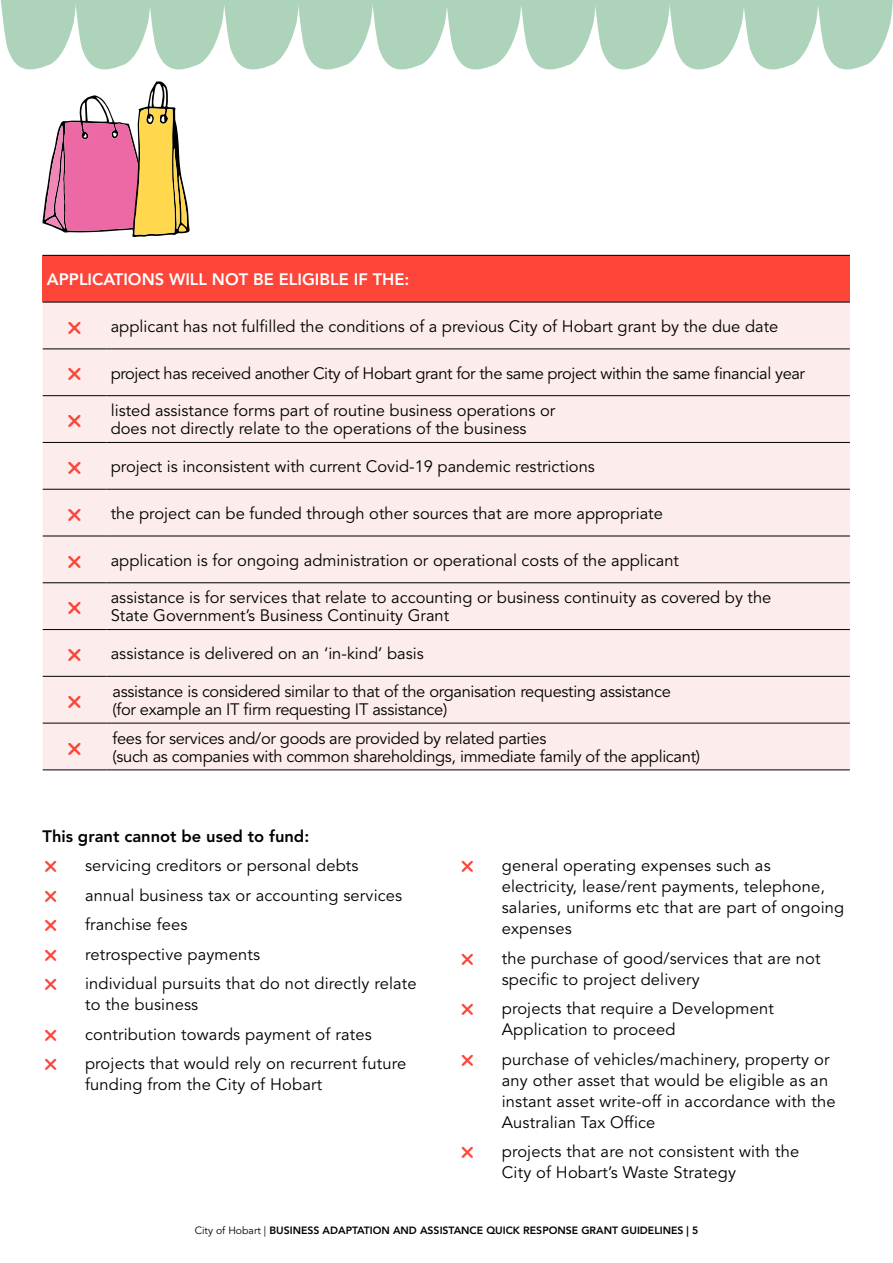
<style>
.page{position:relative;width:893px;height:1263px;background:#fff}
.page>*{position:absolute;margin:0;border:0;box-sizing:border-box;transform-origin:0 0}
.t1{font:16.5px/21px "Avenir LT Std";color:#000}
.t2{font:16.5px/18px "Avenir LT Std";letter-spacing:-.02em;color:#000}
.t3{font:16.5px "Avenir LT Std";letter-spacing:-.025em;color:#000}
.t4{font:800 16.5px "Avenir LT Std";color:#fff}
.t5{font:800 16.5px "Avenir LT Std";color:#000}
.t6{font:800 10.5px "Avenir LT Std";color:#000}
.s1{font-weight:400}
</style>
<div class="page">
<svg style="left:0;top:0;width:893px;height:70px"></svg>
<svg style="left:42px;top:81px;width:148px;height:156px"></svg>
<div style="left:43px;top:255px;width:807px;height:47px;background:#fd4539"></div>
<div style="left:43px;top:303px;width:807px;height:467px;background:#fcecec"></div>
<hr style="left:43px;top:255px;width:63px;height:1px;background:#000">
<hr style="left:106px;top:255px;width:744px;height:1px;background:#000">
<hr style="left:43px;top:302px;width:63px;height:1px;background:#000">
<hr style="left:106px;top:302px;width:744px;height:1px;background:#000">
<hr style="left:43px;top:349px;width:63px;height:1px;background:#000">
<hr style="left:106px;top:349px;width:744px;height:1px;background:#000">
<hr style="left:43px;top:395px;width:63px;height:1px;background:#000">
<hr style="left:106px;top:395px;width:744px;height:1px;background:#000">
<hr style="left:43px;top:442px;width:63px;height:1px;background:#000">
<hr style="left:106px;top:442px;width:744px;height:1px;background:#000">
<hr style="left:43px;top:489px;width:63px;height:1px;background:#000">
<hr style="left:106px;top:489px;width:744px;height:1px;background:#000">
<hr style="left:43px;top:536px;width:63px;height:1px;background:#000">
<hr style="left:106px;top:536px;width:744px;height:1px;background:#000">
<hr style="left:43px;top:582px;width:63px;height:1px;background:#000">
<hr style="left:106px;top:582px;width:744px;height:1px;background:#000">
<hr style="left:43px;top:629px;width:63px;height:1px;background:#000">
<hr style="left:106px;top:629px;width:744px;height:1px;background:#000">
<hr style="left:43px;top:676px;width:63px;height:1px;background:#000">
<hr style="left:106px;top:676px;width:744px;height:1px;background:#000">
<hr style="left:43px;top:723px;width:63px;height:1px;background:#000">
<hr style="left:106px;top:723px;width:744px;height:1px;background:#000">
<hr style="left:43px;top:770px;width:63px;height:1px;background:#000">
<hr style="left:106px;top:770px;width:744px;height:1px;background:#000">
<svg style="left:69px;top:322px;width:12px;height:11px"></svg>
<svg style="left:69px;top:368px;width:12px;height:12px"></svg>
<svg style="left:69px;top:415px;width:12px;height:12px"></svg>
<svg style="left:69px;top:462px;width:12px;height:12px"></svg>
<svg style="left:69px;top:509px;width:12px;height:12px"></svg>
<svg style="left:69px;top:555px;width:12px;height:12px"></svg>
<svg style="left:69px;top:602px;width:12px;height:12px"></svg>
<svg style="left:69px;top:649px;width:12px;height:12px"></svg>
<svg style="left:69px;top:696px;width:12px;height:12px"></svg>
<svg style="left:69px;top:742px;width:12px;height:12px"></svg>
<p class="t4" style="left:47px;top:269px;width:364px">APPLICATIONS WILL NOT BE ELIGIBLE IF THE:</p>
<p class="t1" style="left:111px;top:316px;width:669px">applicant has not fulfilled the conditions of a previous City of Hobart grant by the due date</p>
<p class="t3" style="left:111px;top:363px;width:696px">project has received another City of Hobart grant for the same project within the same financial year</p>
<p class="t1" style="left:111px;top:402px;width:446px;line-height:18px">listed assistance forms part of routine business operations or does not directly relate to the operations of the business</p>
<p class="t1" style="left:111px;top:456px;width:486px">project is inconsistent with current Covid-19 pandemic restrictions</p>
<p class="t1" style="left:111px;top:503px;width:554px">the project can be funded through other sources that are more appropriate</p>
<p class="t1" style="left:111px;top:550px;width:570px">application is for ongoing administration or operational costs of the applicant</p>
<p class="t1" style="left:111px;top:589px;width:662px;line-height:18px">assistance is for services that relate to accounting or business continuity as covered by the<br>State Government’s Business Continuity Grant</p>
<p class="t1" style="left:111px;top:643px;width:314px">assistance is delivered on an ‘in-kind’ basis</p>
<p class="t2" style="left:112px;top:683px;width:560px">assistance is considered similar to that of the organisation requesting assistance (for example an IT firm requesting IT assistance)</p>
<p class="t2" style="left:112px;top:729px;width:589px">fees for services and/or goods are provided by related parties<br>(such as companies with common shareholdings, immediate family of the applicant)</p>
<p class="t5" style="left:43px;top:826px;width:268px">This grant cannot be used to fund:</p>
<p class="t1" style="left:85px;top:851px;width:333px;line-height:29.5px">servicing creditors or personal debts<br>annual business tax or accounting services franchise fees<br>retrospective payments<br>individual pursuits that do not directly relate</p>
<p class="t1" style="left:85px;top:990px;width:323px;line-height:29.5px">to the business<br>contribution towards payment of rates projects that would rely on recurrent future</p>
<p class="t1" style="left:85px;top:1074px;width:239px">funding from the City of Hobart</p>
<p class="t1" style="left:502px;top:855px;width:344px">general operating expenses such as electricity, lease/rent payments, telephone, salaries, uniforms etc that are part of ongoing expenses</p>
<p class="t1" style="left:502px;top:948px;width:320px">the purchase of good/services that are not specific to project delivery</p>
<p class="t1" style="left:502px;top:998px;width:274px">projects that require a Development<br>Application to proceed</p>
<p class="t1" style="left:502px;top:1049px;width:335px">purchase of vehicles/machinery, property or any other asset that would be eligible as an instant asset write-off in accordance with the Australian Tax Office</p>
<p class="t1" style="left:502px;top:1141px;width:299px">projects that are not consistent with the<br>City of Hobart’s Waste Strategy</p>
<p class="t6" style="left:195px;top:1224px;width:505px"><span class="s1">City of Hobart |</span> BUSINESS ADAPTATION AND ASSISTANCE QUICK RESPONSE GRANT GUIDELINES | 5</p>
</div>
